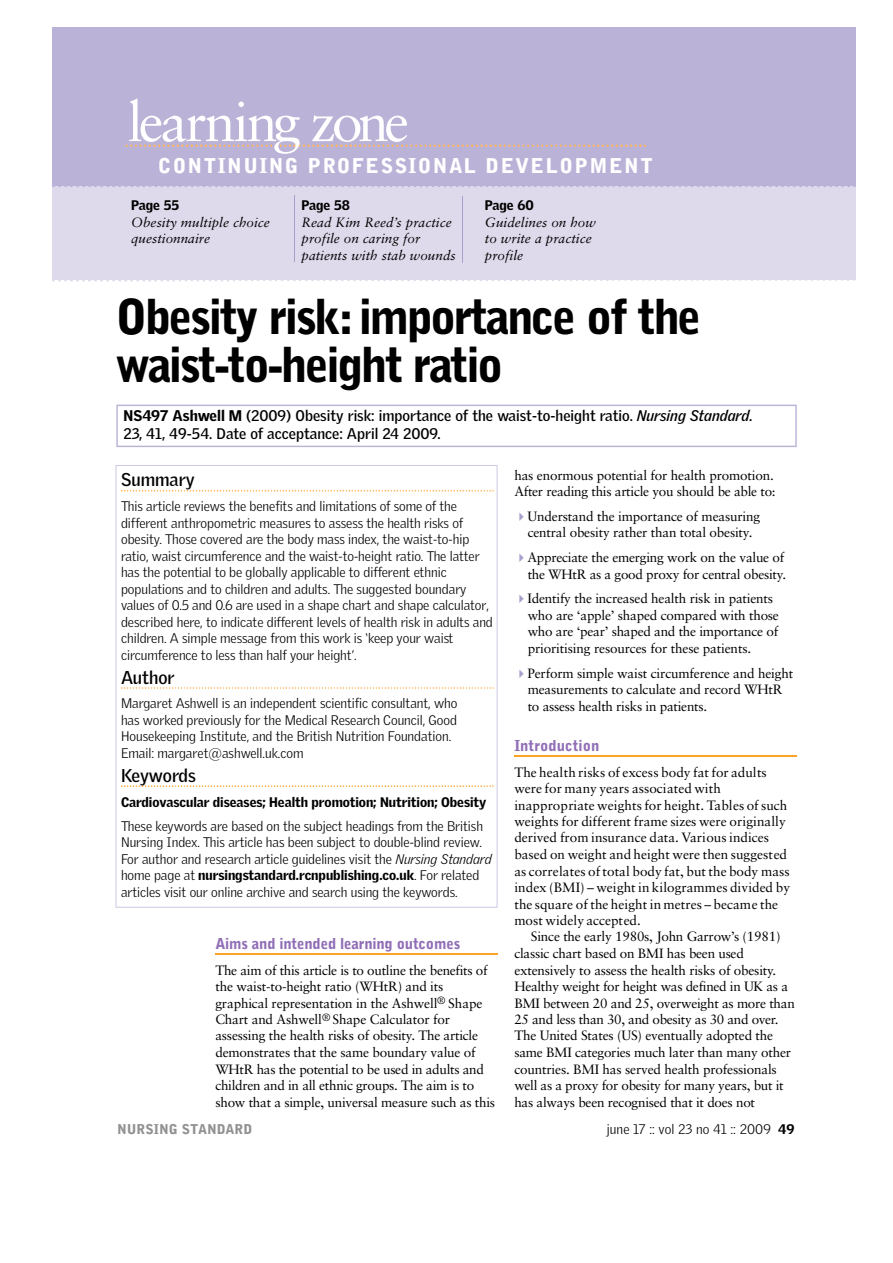
<style>
.page{position:relative;width:893px;height:1263px;background:#fff}
.page>*{position:absolute;margin:0;border:0;box-sizing:border-box;transform-origin:0 0}
.t1{font:55.8px "Sabon LT";letter-spacing:-.07em;color:#fff}
.t2{font:900 48px/48.3px "Bell Gothic";letter-spacing:-.055em;color:#000}
.t3{font:900 20.25px "Bell Gothic";letter-spacing:.075em;color:#fff}
.t4{font:700 18px "Griffith Gothic";color:#000}
.t5{font:700 15px/18px "Griffith Gothic";color:#000}
.t6{font:900 15px "Bell Gothic";letter-spacing:-.015em;color:#906eb6}
.t7{font:13.5px/16.5px "Sabon LT";letter-spacing:-.015em;color:#000}
.t8{font:300 13.5px/16.5px "Griffith Gothic";letter-spacing:-.005em;color:#000}
.t9{font:italic 13.5px/16.5px "Sabon LT";color:#000}
.t10{font:900 13.5px "Griffith Gothic";color:#000}
.t11{font:900 13.5px "Bell Gothic";color:#919191}
.s1{font-weight:900}
.s2{font-style:italic}
.s3{color:#a99fcc}
</style>
<div class="page">
<div style="left:52px;top:185px;width:803px;height:95px;background:#dedaeb"></div>
<div style="left:52px;top:27px;width:803px;height:159px;background:#bbb3d7"></div>
<svg style="left:125px;top:144px;width:520px;height:3px"></svg>
<svg style="left:52px;top:186px;width:803px;height:1px"></svg>
<svg style="left:52px;top:280px;width:803px;height:2px"></svg>
<hr style="left:215px;top:953px;width:282px;height:2px;background:#ffa327">
<hr style="left:514px;top:755px;width:282px;height:2px;background:#ffa327">
<svg style="left:116px;top:405px;width:680px;height:42px"></svg>
<svg style="left:116px;top:465px;width:381px;height:443px"></svg>
<hr style="left:294px;top:196px;width:1px;height:66px;background:#a99fcc">
<hr style="left:462px;top:196px;width:1px;height:66px;background:#a99fcc">
<h1 class="t1" style="left:127px;top:98px;width:283px">learn ing zone</h1>
<h3 class="t3" style="left:158px;top:158px;width:496px">CONTINUING PROFESSIONAL DEVELOPMENT</h3>
<p class="t10" style="left:131px;top:199px;width:49px">Page 55</p>
<p class="t9" style="left:131px;top:215px;width:140px">Obesity multiple choice questionnaire</p>
<p class="t10" style="left:301px;top:199px;width:50px">Page 58</p>
<p class="t9" style="left:301px;top:215px;width:156px">Read Kim Reed’s practice profile on caring for patients with stab wounds</p>
<p class="t10" style="left:485px;top:199px;width:51px">Page 60</p>
<p class="t9" style="left:485px;top:215px;width:113px">Guidelines on how to write a practice profile</p>
<h2 class="t2" style="left:116px;top:296px;width:587px">Obesity risk:im portance of the waist-to-height ratio</h2>
<p class="t5" style="left:123px;top:408px;width:630px"><span class="s1">NS497 Ashwell M</span> (2009) Obesity risk: importance of the waist-to-height ratio. <span class="s2">Nursing Standard</span>.<br>23, 41, 49-54. Date of acceptance: April 24 2009.</p>
<h3 class="t4" style="left:121px;top:472px;width:75px">Summary</h3>
<p class="t8" style="left:121px;top:499px;width:373px">This article reviews the benefits and limitations of some of the different anthropometric measures to assess the health risks of obesity. Those covered are the body mass index, the waist-to-hip ratio, waist circumference and the waist-to-height ratio. The latter has the potential to be globally applicable to different ethnic populations and to children and adults. The suggested boundary values of 0.5 and 0.6 are used in a shape chart and shape calculator, described here, to indicate different levels of health risk in adults and children. A simple message from this work is ‘keep your waist circumference to less than half your height’.</p>
<h3 class="t4" style="left:121px;top:669px;width:55px">Author</h3>
<p class="t8" style="left:121px;top:696px;width:338px">Margaret Ashwell is an independent scientific consultant, who has worked previously for the Medical Research Council, Good Housekeeping Institute, and the British Nutrition Foundation.<br>Email: margaret@ashwell.uk.com</p>
<h3 class="t4" style="left:121px;top:768px;width:76px">Keywords</h3>
<p class="t10" style="left:121px;top:796px;width:367px">Cardiovascular diseases; Health promotion; Nutrition; Obesity</p>
<p class="t8" style="left:121px;top:818px;width:372px">These keywords are based on the subject headings from the British Nursing Index. This article has been subject to double-blind review.<br>For author and research article guidelines visit the <span class="s2">Nursing Standard </span>home page at <span class="s1">nursingstandard.rcnpublishing.co.uk</span>. For related articles visit our online archive and search using the keywords.</p>
<p class="t6" style="left:215px;top:938px;width:246px">Aims and intended learning outcomes</p>
<p class="t7" style="left:215px;top:963px;width:281px">The aim of this article is to outline the benefits of the waist-to-height ratio (WHtR) and its graphical representation in the Ashwell<sup>®</sup> Shape Chart and Ashwell<sup>®</sup> Shape Calculator for assessing the health risks of obesity. The article demonstrates that the same boundary value of WHtR has the potential to be used in adults and children and in all ethnic groups. The aim is to show that a simple, universal measure such as this</p>
<p class="t7" style="left:514px;top:468px;width:263px">has enormous potential for health promotion.<br>After reading this article you should be able to:</p>
<p class="t7" style="left:514px;top:509px;width:247px;text-align:center"><span class="s3">✔</span>Understand the importance of measuring central obesity rather than total obesity.</p>
<p class="t7" style="left:514px;top:550px;width:273px;text-align:right"><span class="s3">✔</span>Appreciate the emerging work on the value of the WHtR as a good proxy for central obesity.</p>
<p class="t7" style="left:527px;top:592px;width:253px;text-indent:-13px"><span class="s3">✔</span>Identify the increased health risk in patients who are ‘apple’ shaped compared with those who are ‘pear’ shaped and the importance of prioritising resources for these patients.</p>
<p class="t7" style="left:527px;top:666px;width:267px;text-indent:-13px"><span class="s3">✔</span>Perform simple waist circumference and height measurements to calculate and record WHtR to assess health risks in patients.</p>
<p class="t6" style="left:514px;top:740px;width:87px">Introduction</p>
<p class="t7" style="left:514px;top:765px;width:277px">The health risks of excess body fat for adults were for many years associated with inappropriate weights for height. Tables of such weights for different frame sizes were originally derived from insurance data. Various indices based on weight and height were then suggested as correlates of total body fat, but the body mass index (BMI) – weight in kilogrammes divided by the square of the height in metres – became the most widely accepted.</p>
<p class="t7" style="left:514px;top:930px;width:282px;text-indent:17px">Since the early 1980s, John Garrow’s (1981) classic chart based on BMI has been used extensively to assess the health risks of obesity.<br>Healthy weight for height was defined in UK as a BMI between 20 and 25, overweight as more than 25 and less than 30, and obesity as 30 and over.<br>The United States (US) eventually adopted the same BMI categories much later than many other countries. BMI has served health professionals well as a proxy for obesity for many years, but it has always been recognised that it does not</p>
<p class="t11" style="left:117px;top:1124px;width:137px">NURSING STANDARD</p>
<p class="t8" style="left:607px;top:1122px;width:189px">june 17 :: vol 23 no 41 :: 2009 <span class="s1">49</span></p>
</div>
